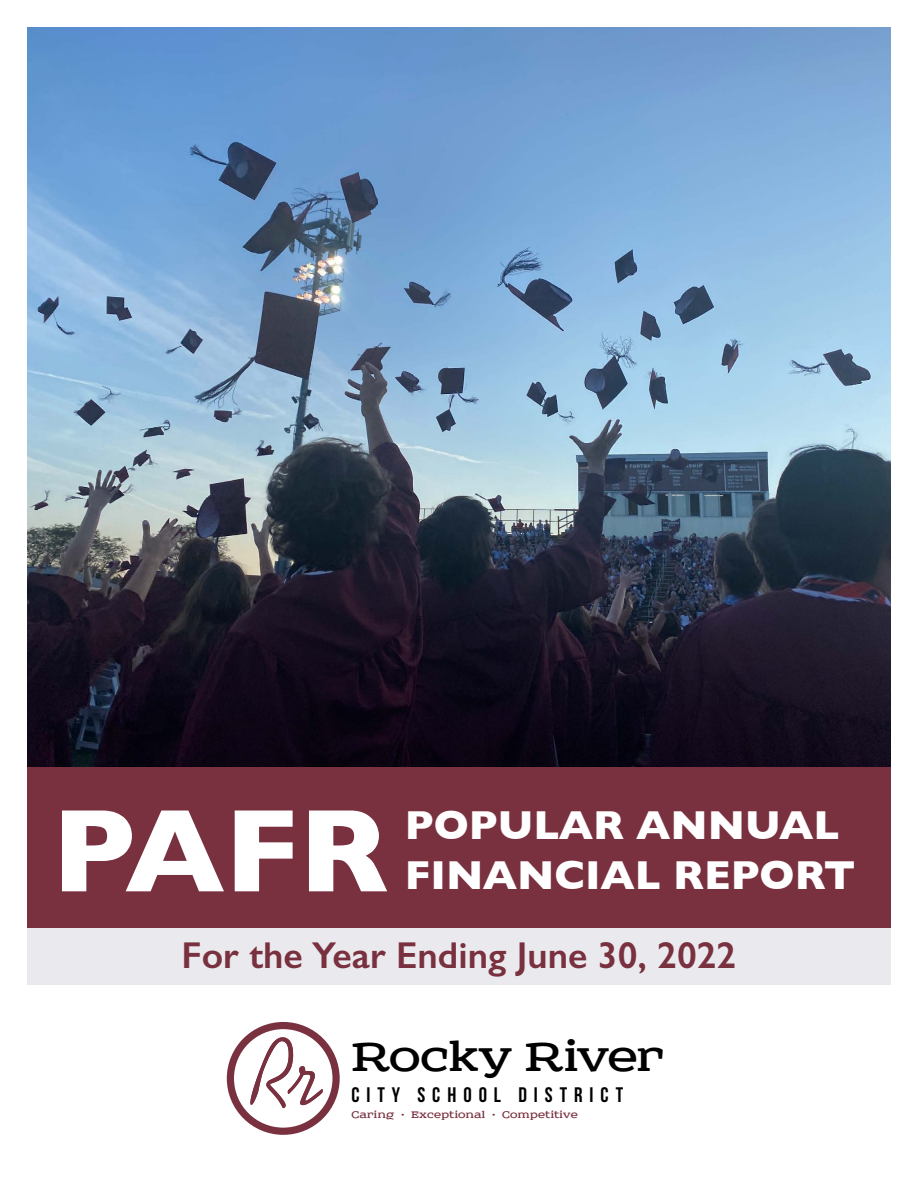
<style>
.page{position:relative;width:918px;height:1188px;background:#fff}
.page>*{position:absolute;margin:0;border:0;box-sizing:border-box;transform-origin:0 0}
.t1{font:700 119.4px "Gill Sans";color:#fff}
.t2{font:45.45px "Sreda";letter-spacing:-.025em;color:#010101}
.t3{font:700 41.25px/49.5px "Gill Sans";color:#fff}
.t4{font:600 37.5px "Gill Sans";color:#79303f}
.t5{font:700 21px "Bebas Neue";letter-spacing:.335em;color:#010101}
.t6{font:10.8px "Sreda";letter-spacing:.025em;color:#79303f}
</style>
<div class="page">
<div style="left:27px;top:767px;width:864px;height:162px;background:#79303f"></div>
<div style="left:27px;top:929px;width:864px;height:56px;background:#eaeaee"></div>
<img style="left:27px;top:27px;width:864px;height:739px">
<svg style="left:227px;top:1022px;width:113px;height:113px"></svg>
<h1 class="t1" style="left:52px;top:756px;width:338px">PAFR</h1>
<h3 class="t3" style="left:405px;top:800px;width:452px">POPULAR ANNUAL<br>FINANCIAL REPORT</h3>
<h3 class="t4" style="left:182px;top:933px;width:556px">For the Year Ending June 30, 2022</h3>
<h2 class="t2" style="left:351px;top:1031px;width:314px">Rocky River</h2>
<h3 class="t5" style="left:351px;top:1083px;width:273px">CITY SCHOOL DISTRICT</h3>
<p class="t6" style="left:351px;top:1109px;width:228px">Caring • Exceptional • Competitive</p>
</div>
